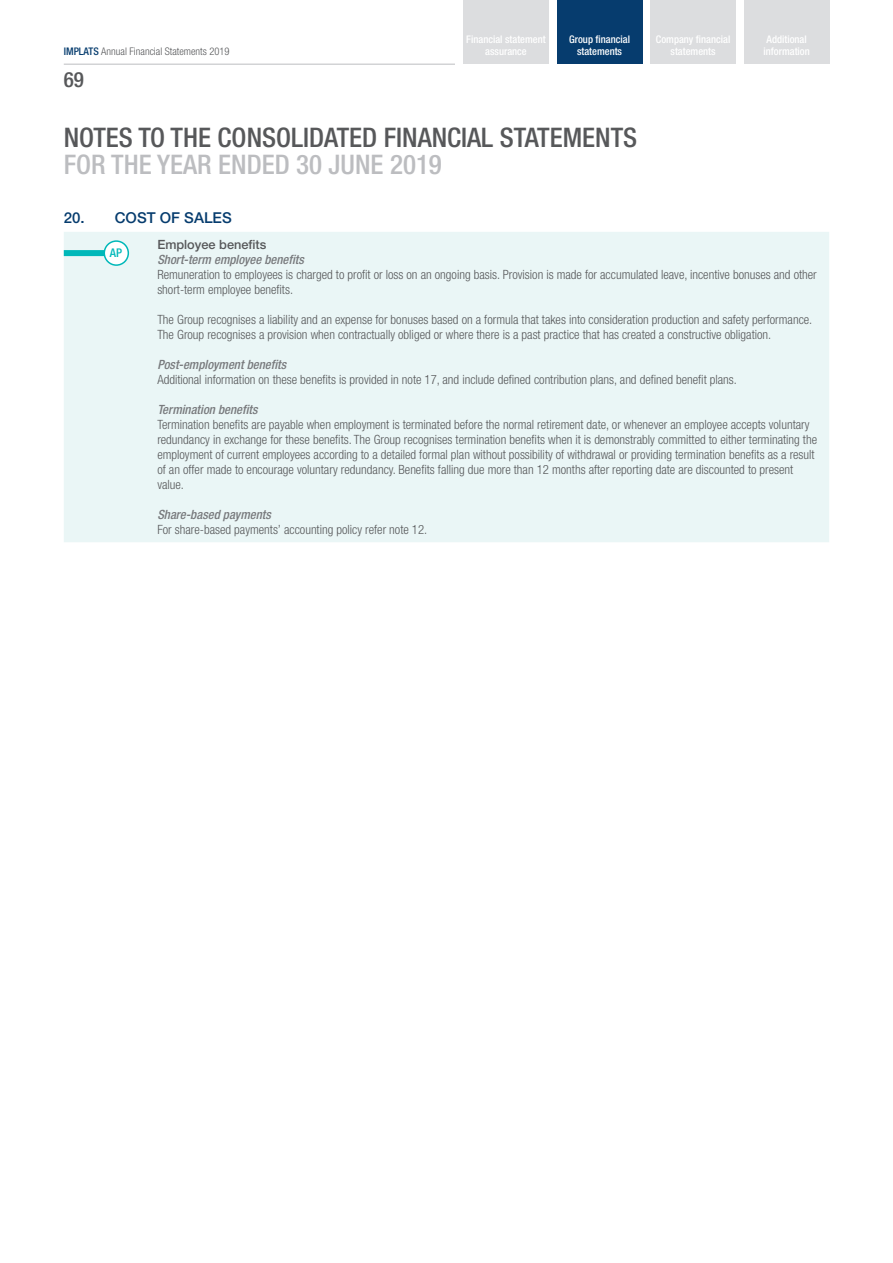
<style>
.page{position:relative;width:893px;height:1263px;background:#fff}
.page>*{position:absolute;margin:0;border:0;box-sizing:border-box;transform-origin:0 0}
.t1{font:500 condensed 27px "Helvetica Neue LT Std";color:#57585a}
.t2{font:500 condensed 27px "Helvetica Neue LT Std";color:#bcbdc0}
.t3{font:500 condensed 21px "Helvetica Neue LT Std";color:#57585a}
.t4{font:500 15px "Helvetica Neue LT Std";color:#063c6e}
.t5{font:300 condensed 12.75px/15px "Helvetica Neue LT Std";color:#57585a}
.t6{font:italic 500 condensed 12.75px "Helvetica Neue LT Std";color:#787a7d}
.t7{font:500 12.75px "Helvetica Neue LT Std";color:#57585a}
.t8{font:500 condensed 12px "Helvetica Neue LT Std";color:#00b8b9}
.t9{font:500 condensed 10.5px/12px "Helvetica Neue LT Std";color:#fff;text-align:center}
.t10{font:300 condensed 10.5px "Helvetica Neue LT Std";color:#57585a}
.s1{font-weight:500;color:#063c6e}
</style>
<div class="page">
<div style="left:64px;top:232px;width:765px;height:310px;background:#eaf6f6"></div>
<div style="left:64px;top:250px;width:42px;height:6px;background:#00b8b9"></div>
<div style="left:104px;top:241px;width:24px;height:24px;background:#fff;border-radius:50%"></div>
<div style="left:104px;top:240px;width:25px;height:26px;border:2px solid #00b8b9;border-radius:50%"></div>
<div style="left:651px;top:0;width:85px;height:64px;background:#dcdddf"></div>
<div style="left:557px;top:0;width:85px;height:64px;background:#063c6e"></div>
<div style="left:463px;top:0;width:86px;height:64px;background:#dcdddf"></div>
<div style="left:744px;top:0;width:85px;height:64px;background:#dcdddf"></div>
<hr style="left:64px;top:64px;width:391px;height:1px;background:#bcbdc0">
<p class="t10" style="left:64px;top:46px;width:167px"><span class="s1">IMPLATS</span> Annual Financial Statements 2019</p>
<h2 class="t3" style="left:64px;top:67px;width:22px">69</h2>
<p class="t9" style="left:569px;top:33px;width:62px">Group financial statements</p>
<p class="t9" style="left:656px;top:33px;width:76px">Company financial statements</p>
<p class="t9" style="left:466px;top:33px;width:81px">Financial statement assurance</p>
<p class="t9" style="left:763px;top:33px;width:48px;text-align:left">Additional information</p>
<h1 class="t1" style="left:64px;top:121px;width:575px">NOTES TO THE CONSOLIDATED FINANCIAL STATEMENTS</h1>
<h1 class="t2" style="left:64px;top:148px;width:380px">FOR THE YEAR ENDED 30 JUNE 2019</h1>
<p class="t4" style="left:64px;top:209px;width:170px">20. COST OF SALES</p>
<p class="t8" style="left:110px;top:246px;width:14px">AP</p>
<p class="t7" style="left:157px;top:237px;width:111px">Employee benefits</p>
<p class="t6" style="left:157px;top:252px;width:148px">Short-term employee benefits</p>
<p class="t5" style="left:157px;top:267px;width:661px">Remuneration to employees is charged to profit or loss on an ongoing basis. Provision is made for accumulated leave, incentive bonuses and other short-term employee benefits.</p>
<p class="t5" style="left:157px;top:312px;width:656px">The Group recognises a liability and an expense for bonuses based on a formula that takes into consideration production and safety performance.<br>The Group recognises a provision when contractually obliged or where there is a past practice that has created a constructive obligation.</p>
<p class="t6" style="left:157px;top:357px;width:130px">Post-employment benefits</p>
<p class="t5" style="left:157px;top:372px;width:581px">Additional information on these benefits is provided in note 17, and include defined contribution plans, and defined benefit plans.</p>
<p class="t6" style="left:157px;top:402px;width:102px">Termination benefits</p>
<p class="t5" style="left:157px;top:417px;width:661px">Termination benefits are payable when employment is terminated before the normal retirement date, or whenever an employee accepts voluntary redundancy in exchange for these benefits. The Group recognises termination benefits when it is demonstrably committed to either terminating the employment of current employees according to a detailed formal plan without possibility of withdrawal or providing termination benefits as a result of an offer made to encourage voluntary redundancy. Benefits falling due more than 12 months after reporting date are discounted to present value.</p>
<p class="t6" style="left:157px;top:506px;width:115px">Share-based payments</p>
<p class="t5" style="left:157px;top:521px;width:271px">For share-based payments’ accounting policy refer note 12.</p>
</div>
